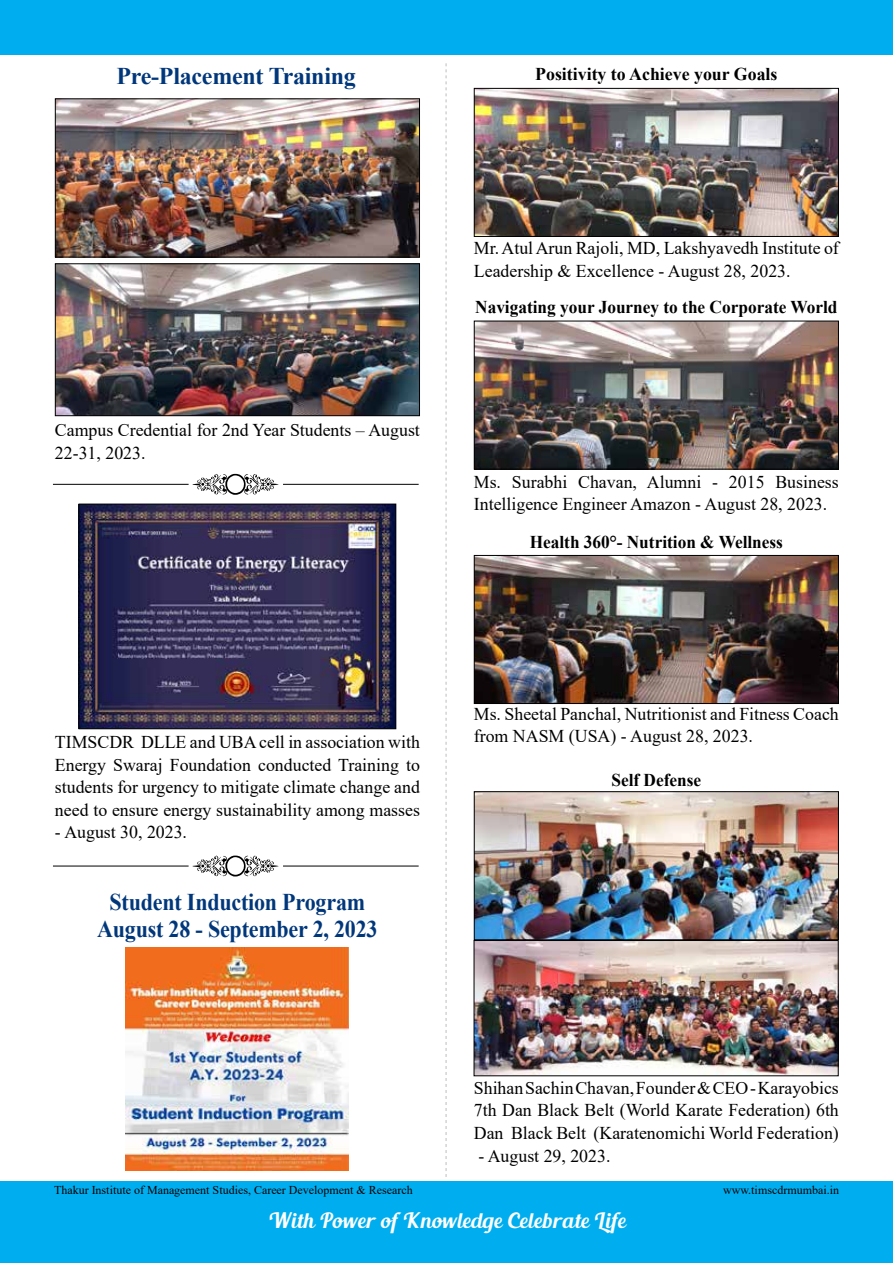
<style>
.page{position:relative;width:893px;height:1263px;background:#fff}
.page>*{position:absolute;margin:0;border:0;box-sizing:border-box;transform-origin:0 0}
.t1{font:700 24px/27px "Times New Roman";letter-spacing:-.01em;color:#00377b;text-align:center;scale:.92 1}
.t2{font:700 24px "Times New Roman";letter-spacing:-.01em;color:#00377b}
.t3{font:21px "Blenda Script";letter-spacing:.025em;color:#fff}
.t4{font:18px/22.5px "Times New Roman";color:#000}
.t5{font:700 18px "Times New Roman";color:#000;scale:.96 1}
.t6{font:700 18px "Times New Roman";color:#000}
.t7{font:12px "Times New Roman";color:#000}
</style>
<div class="page">
<div style="left:0;top:1182px;width:893px;height:81px;background:#00aeef"></div>
<div style="left:0;top:0;width:893px;height:54px;background:#00aeef"></div>
<svg style="left:446px;top:63px;width:1px;height:1114px"></svg>
<img style="left:476px;top:90px;width:361px;height:145px">
<div style="left:474px;top:88px;width:365px;height:149px;border:1px solid #000"></div>
<img style="left:476px;top:323px;width:361px;height:144px">
<div style="left:474px;top:321px;width:365px;height:148px;border:1px solid #000"></div>
<img style="left:476px;top:557px;width:361px;height:145px">
<div style="left:474px;top:555px;width:365px;height:149px;border:1px solid #000"></div>
<img style="left:476px;top:793px;width:361px;height:281px">
<div style="left:474px;top:791px;width:365px;height:149px;border:1px solid #000"></div>
<div style="left:474px;top:940px;width:365px;height:136px;border:1px solid #000"></div>
<img style="left:57px;top:100px;width:361px;height:155px">
<div style="left:55px;top:98px;width:365px;height:159px;border:1px solid #000"></div>
<img style="left:57px;top:265px;width:361px;height:149px">
<div style="left:55px;top:263px;width:365px;height:153px;border:1px solid #000"></div>
<img style="left:81px;top:506px;width:313px;height:221px">
<div style="left:79px;top:504px;width:317px;height:225px;border:1px solid #000"></div>
<svg style="left:193px;top:474px;width:85px;height:21px"></svg>
<hr style="left:53px;top:484px;width:136px;height:1px;background:#000">
<hr style="left:283px;top:484px;width:136px;height:1px;background:#000">
<svg style="left:193px;top:855px;width:85px;height:21px"></svg>
<hr style="left:53px;top:866px;width:136px;height:1px;background:#000">
<hr style="left:283px;top:866px;width:136px;height:1px;background:#000">
<img style="left:126px;top:947px;width:223px;height:223px">
<h1 class="t2" style="left:116px;top:59px;width:241px">Pre-Placement Training</h1>
<p class="t6" style="left:535px;top:61px;width:244px">Positivity to Achieve your Goals</p>
<p class="t4" style="left:55px;top:418px;width:366px">Campus Credential for 2nd Year Students – August<br>22-31, 2023.</p>
<p class="t4" style="left:474px;top:236px;width:366px">Mr. Atul Arun Rajoli, MD, Lakshyavedh Institute of<br>Leadership &amp; Excellence - August 28, 2023.</p>
<p class="t5" style="left:475px;top:294px;width:379px">Navigating your Journey to the Corporate World</p>
<p class="t4" style="left:474px;top:470px;width:366px">Ms. Surabhi Chavan, Alumni - 2015 Business<br>Intelligence Engineer Amazon - August 28, 2023.</p>
<p class="t5" style="left:530px;top:529px;width:265px">Health 360°- Nutrition &amp; Wellness</p>
<p class="t4" style="left:55px;top:730px;width:367px;text-align:justify">TIMSCDR DLLE and UBA cell in association with Energy Swaraj Foundation conducted Training to students for urgency to mitigate climate change and need to ensure energy sustainability among masses</p>
<p class="t4" style="left:55px;top:820px;width:134px">- August 30, 2023.</p>
<h1 class="t1" style="left:97px;top:888px;width:306px">Student Induction Program<br>August 28 - September 2, 2023</h1>
<p class="t4" style="left:474px;top:702px;width:366px">Ms. Sheetal Panchal, Nutritionist and Fitness Coach from NASM (USA) - August 28, 2023.</p>
<p class="t5" style="left:611px;top:767px;width:95px">Self Defense</p>
<p class="t4" style="left:474px;top:1076px;width:366px;text-align:justify">Shihan Sachin Chavan, Founder &amp; CEO - Karayobics 7th Dan Black Belt (World Karate Federation) 6th Dan Black Belt (Karatenomichi World Federation)</p>
<p class="t4" style="left:478px;top:1144px;width:134px">- August 29, 2023.</p>
<p class="t7" style="left:54px;top:1181px;width:360px">Thakur Institute of Management Studies, Career Development &amp; Research</p>
<p class="t7" style="left:723px;top:1181px;width:117px">www.timscdrmumbai.in</p>
<p class="t3" style="left:268px;top:1207px;width:359px">With Power of Knowledge Celebrate Life</p>
</div>
